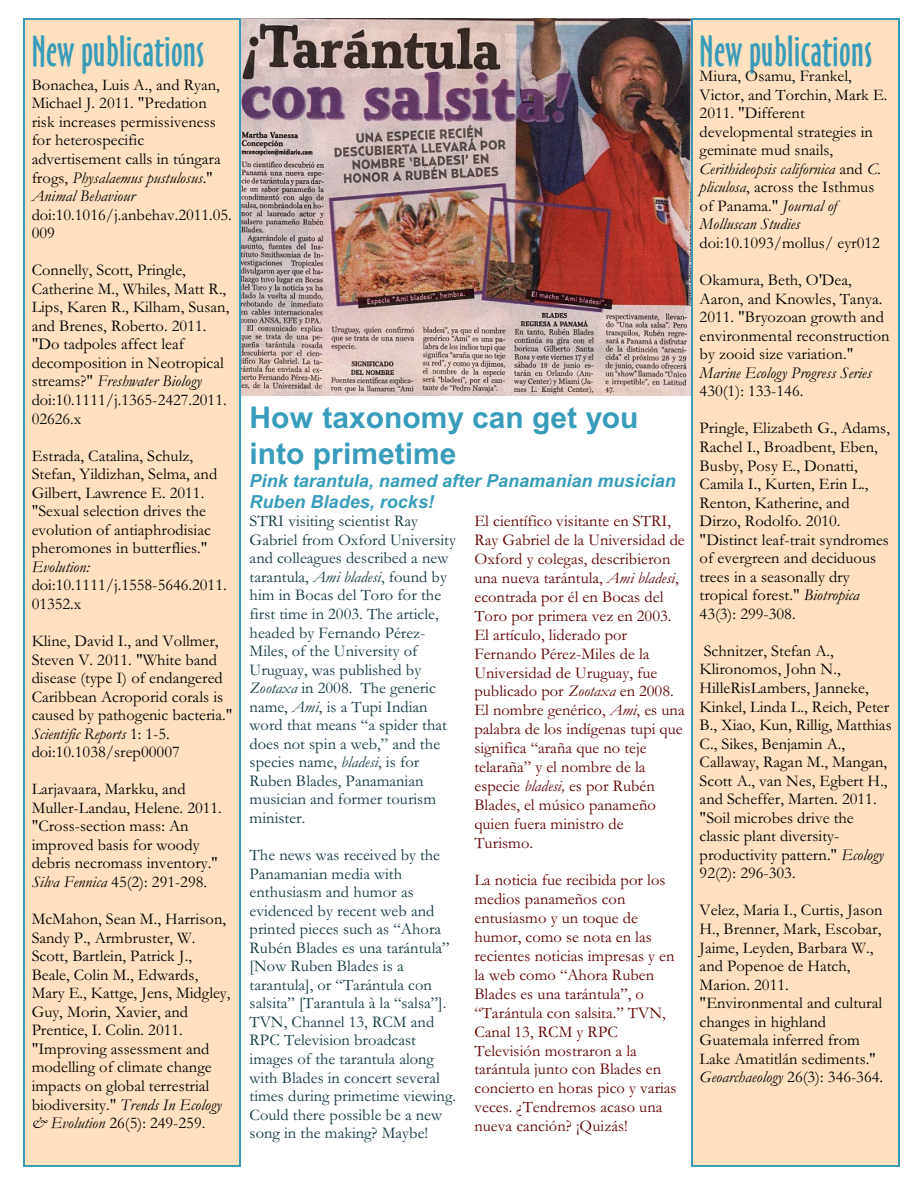
<style>
.page{position:relative;width:918px;height:1188px;background:#fff}
.page>*{position:absolute;margin:0;border:0;box-sizing:border-box;transform-origin:0 0}
.t1{font:40.5px "Oz Handicraft BT";letter-spacing:.01em;color:#389cb8}
.t2{font:700 30px/35.1px "Arial";color:#389cba}
.t3{font:italic 700 18px/21px "Arial";color:#389cba}
.t4{font:16.5px/18.6px "Garamond";color:#000}
.t5{font:16.5px/18.6px "Garamond";color:#123842}
.t6{font:16.5px/18.9px "Garamond";color:#610000}
.t7{font:italic 16.5px "Garamond";color:#000}
.s1{font-style:italic}
</style>
<div class="page">
<img style="left:241px;top:18px;width:451px;height:377px">
<div style="left:24px;top:18px;width:217px;height:1149px;background:#ffe0bf"></div>
<hr style="left:24px;top:18px;width:1px;height:1149px;background:#389cb8">
<hr style="left:240px;top:18px;width:1px;height:1149px;background:#389cb8">
<hr style="left:24px;top:18px;width:217px;height:1px;background:#389cb8">
<hr style="left:24px;top:1166px;width:217px;height:1px;background:#389cb8">
<div style="left:692px;top:18px;width:208px;height:1148px;background:#ffe0bf"></div>
<hr style="left:692px;top:18px;width:1px;height:1148px;background:#389cb8">
<hr style="left:898px;top:18px;width:2px;height:1148px;background:#389cb8">
<hr style="left:692px;top:18px;width:207px;height:1px;background:#389cb8">
<hr style="left:692px;top:1165px;width:207px;height:1px;background:#389cb8">
<h1 class="t1" style="left:32px;top:35px;width:174px">New publications</h1>
<p class="t4" style="left:32px;top:77px;width:191px">Bonachea, Luis A., and Ryan,<br>Michael J. 2011. "Predation risk increases permissiveness for heterospecific advertisement calls in túngara frogs, <span class="s1">Physalaemus pustulosus</span>."<br><span class="s1">Animal Behaviour</span></p>
<p class="t4" style="left:32px;top:207px;width:202px">doi:10.1016/j.anbehav.2011.05.<br>009</p>
<p class="t4" style="left:32px;top:263px;width:199px">Connelly, Scott, Pringle,<br>Catherine M., Whiles, Matt R.,<br>Lips, Karen R., Kilham, Susan, and Brenes, Roberto. 2011. "Do tadpoles affect leaf decomposition in Neotropical streams?" <span class="s1">Freshwater Biology </span>doi:10.1111/j.1365-2427.2011.<br>02626.x</p>
<p class="t4" style="left:32px;top:448px;width:187px">Estrada, Catalina, Schulz,<br>Stefan, Yildizhan, Selma, and<br>Gilbert, Lawrence E. 2011. "Sexual selection drives the evolution of antiaphrodisiac pheromones in butterflies."</p>
<p class="t7" style="left:32px;top:561px;width:60px">Evolution:</p>
<p class="t4" style="left:32px;top:578px;width:197px">doi:10.1111/j.1558-5646.2011.<br>01352.x</p>
<p class="t4" style="left:32px;top:633px;width:202px">Kline, David I., and Vollmer,<br>Steven V. 2011. "White band disease (type I) of endangered<br>Caribbean Acroporid corals is caused by pathogenic bacteria."<br><span class="s1">Scientific Reports</span> 1: 1-5. doi:10.1038/srep00007</p>
<p class="t4" style="left:32px;top:782px;width:192px">Larjavaara, Markku, and<br>Muller-Landau, Helene. 2011. "Cross-section mass: An improved basis for woody debris necromass inventory."<br><span class="s1">Silva Fennica</span> 45(2): 291-298.</p>
<p class="t4" style="left:32px;top:912px;width:200px">McMahon, Sean M., Harrison,<br>Sandy P., Armbruster, W.<br>Scott, Bartlein, Patrick J.,<br>Beale, Colin M., Edwards,<br>Mary E., Kattge, Jens, Midgley,<br>Guy, Morin, Xavier, and<br>Prentice, I. Colin. 2011. "Improving assessment and modelling of climate change impacts on global terrestrial biodiversity." <span class="s1">Trends In Ecology &amp; Evolution</span> 26(5): 249-259.</p>
<h2 class="t2" style="left:250px;top:403px;width:390px">How taxonomy can get you into primetime</h2>
<p class="t3" style="left:250px;top:472px;width:428px">Pink tarantula, named after Panamanian musician<br>Ruben Blades, rocks!</p>
<p class="t5" style="left:250px;top:514px;width:208px">STRI visiting scientist Ray<br>Gabriel from Oxford University and colleagues described a new tarantula, <span class="s1">Ami bladesi</span>, found by him in Bocas del Toro for the first time in 2003. The article, headed by Fernando Pérez-<br>Miles, of the University of<br>Uruguay, was published by<br><span class="s1">Zootaxa</span> in 2008. The generic name, <span class="s1">Ami</span>, is a Tupi Indian word that means “a spider that does not spin a web,” and the species name, <span class="s1">bladesi</span>, is for<br>Ruben Blades, Panamanian musician and former tourism minister.</p>
<p class="t5" style="left:250px;top:848px;width:208px">The news was received by the<br>Panamanian media with enthusiasm and humor as evidenced by recent web and printed pieces such as “Ahora<br>Rubén Blades es una tarántula” [Now Ruben Blades is a tarantula], or “Tarántula con salsita” [Tarantula à la “salsa”].<br>TVN, Channel 13, RCM and<br>RPC Television broadcast images of the tarantula along with Blades in concert several times during primetime viewing.<br>Could there possible be a new song in the making? Maybe!</p>
<p class="t6" style="left:474px;top:514px;width:212px">El científico visitante en STRI,<br>Ray Gabriel de la Universidad de<br>Oxford y colegas, describieron una nueva tarántula, <span class="s1">Ami bladesi</span>, econtrada por él en Bocas del<br>Toro por primera vez en 2003.<br>El artículo, liderado por<br>Fernando Pérez-Miles de la<br>Universidad de Uruguay, fue publicado por <span class="s1">Zootaxa</span> en 2008.<br>El nombre genérico, <span class="s1">Ami</span>, es una palabra de los indígenas tupi que significa “araña que no teje telaraña” y el nombre de la especie <span class="s1">bladesi,</span> es por Rubén<br>Blades, el músico panameño quien fuera ministro de<br>Turismo.</p>
<p class="t6" style="left:474px;top:873px;width:204px">La noticia fue recibida por los medios panameños con entusiasmo y un toque de humor, como se nota en las recientes noticias impresas y en la web como “Ahora Ruben<br>Blades es una tarántula”, o “Tarántula con salsita.” TVN,<br>Canal 13, RCM y RPC<br>Televisión mostraron a la tarántula junto con Blades en concierto en horas pico y varias veces. ¿Tendremos acaso una nueva canción? ¡Quizás!</p>
<h1 class="t1" style="left:700px;top:35px;width:174px">New publications</h1>
<p class="t4" style="left:700px;top:69px;width:189px">Miura, Osamu, Frankel,<br>Victor, and Torchin, Mark E.<br>2011. "Different developmental strategies in geminate mud snails,<br><span class="s1">Cerithideopsis californica</span> and <span class="s1">C. pliculosa</span>, across the Isthmus of Panama." <span class="s1">Journal of<br>Molluscan Studies</span></p>
<p class="t4" style="left:700px;top:236px;width:182px">doi:10.1093/mollus/ eyr012</p>
<p class="t4" style="left:700px;top:273px;width:192px">Okamura, Beth, O'Dea,<br>Aaron, and Knowles, Tanya.<br>2011. "Bryozoan growth and environmental reconstruction by zooid size variation."</p>
<p class="t7" style="left:700px;top:367px;width:174px">Marine Ecology Progress Series</p>
<p class="t4" style="left:700px;top:384px;width:105px">430(1): 133-146.</p>
<p class="t4" style="left:700px;top:421px;width:192px">Pringle, Elizabeth G., Adams,<br>Rachel I., Broadbent, Eben,<br>Busby, Posy E., Donatti,<br>Camila I., Kurten, Erin L.,<br>Renton, Katherine, and<br>Dirzo, Rodolfo. 2010. "Distinct leaf-trait syndromes of evergreen and deciduous trees in a seasonally dry tropical forest." <span class="s1">Biotropica<br></span>43(3): 299-308.</p>
<p class="t4" style="left:700px;top:643px;width:194px">Schnitzer, Stefan A.,<br>Klironomos, John N.,<br>HilleRisLambers, Janneke,<br>Kinkel, Linda L., Reich, Peter<br>B., Xiao, Kun, Rillig, Matthias<br>C., Sikes, Benjamin A.,<br>Callaway, Ragan M., Mangan,<br>Scott A., van Nes, Egbert H., and Scheffer, Marten. 2011. "Soil microbes drive the classic plant diversity&shy;productivity pattern." <span class="s1">Ecology<br></span>92(2): 296-303.</p>
<p class="t4" style="left:700px;top:903px;width:185px">Velez, Maria I., Curtis, Jason<br>H., Brenner, Mark, Escobar,<br>Jaime, Leyden, Barbara W., and Popenoe de Hatch,<br>Marion. 2011. "Environmental and cultural changes in highland<br>Guatemala inferred from<br>Lake Amatitlán sediments."<br><span class="s1">Geoarchaeology</span> 26(3): 346-364.</p>
</div>
